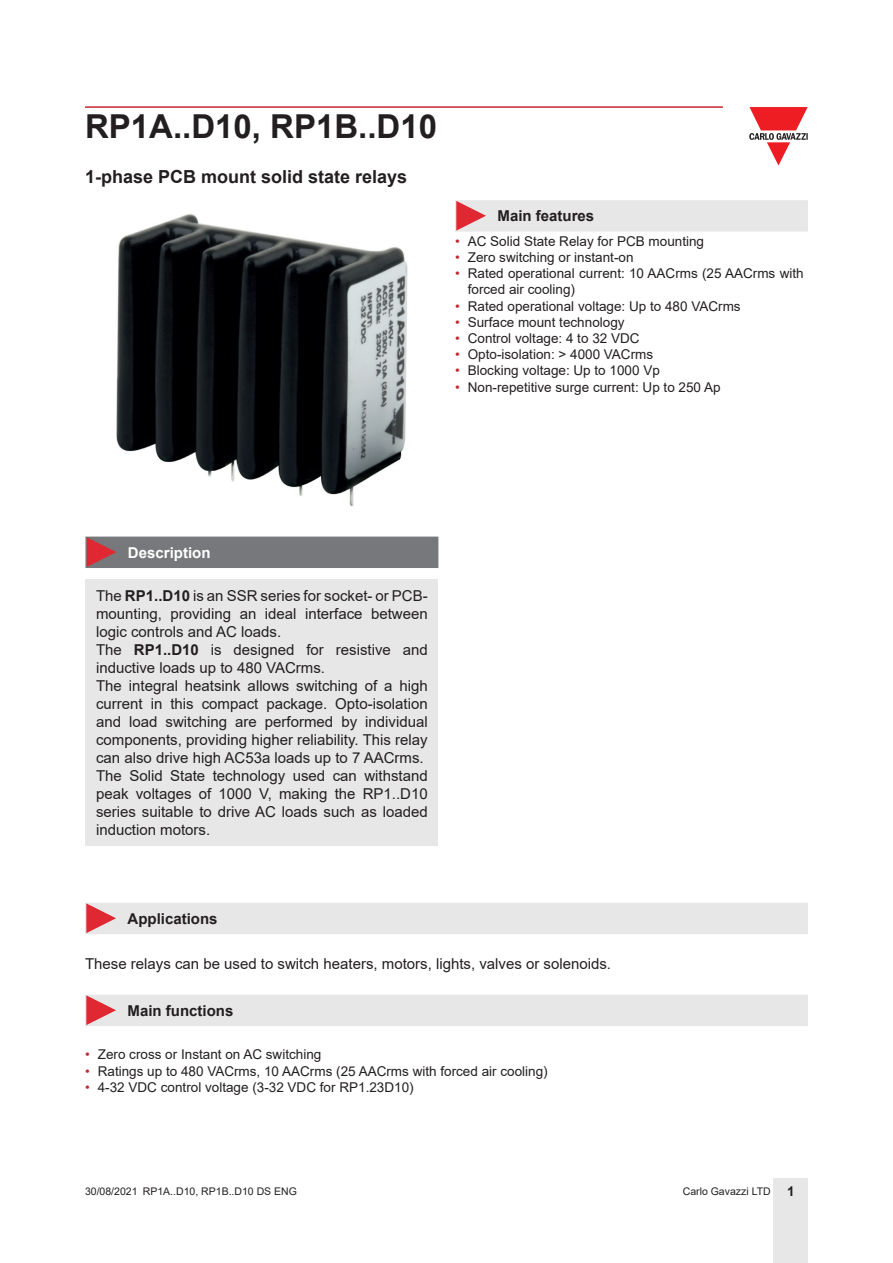
<style>
.page{position:relative;width:893px;height:1263px;background:#fff}
.page>*{position:absolute;margin:0;border:0;box-sizing:border-box;transform-origin:0 0}
.t1{font:700 33px "Arial";color:#231f20}
.Titolo02{font:700 18px "Arial";color:#231f20}
.Testo{font:15px/18px "Arial";color:#231f20;text-align:justify}
.Titolo03{font:700 15px "Arial";color:#231f20}
.Titolo04{font:700 15px "Arial";color:#fff}
.t2{font:13.5px/16.2px "Arial";color:#231f20}
.t3{font:10.5px "Arial";color:#231f20}
.s1{color:#c42633}
.s2{font-weight:700}
.s3{font-weight:700;font-size:13.5px}
</style>
<div class="page">
<hr style="left:85px;top:106px;width:638px;height:2px;background:#c42633">
<div style="left:774px;top:1178px;width:34px;height:85px;background:#e7e7e8"></div>
<svg style="left:749px;top:107px;width:59px;height:59px"></svg>
<div style="left:85px;top:580px;width:353px;height:266px;background:#e7e7e8"></div>
<img style="left:116px;top:214px;width:292px;height:293px">
<div style="left:85px;top:537px;width:353px;height:31px;background:#77787b"></div>
<div style="left:455px;top:200px;width:353px;height:32px;background:#e7e7e8"></div>
<div style="left:85px;top:903px;width:723px;height:31px;background:#e7e7e8"></div>
<div style="left:85px;top:995px;width:723px;height:31px;background:#e7e7e8"></div>
<h1 class="t1" style="left:85px;top:103px;width:354px">RP1A..D10, RP1B..D10</h1>
<p class="Titolo02" style="left:85px;top:164px;width:324px">1-phase PCB mount solid state relays</p>
<p class="Titolo03" style="left:497px;top:206px;width:98px">Main features</p>
<p class="t2" style="left:455px;top:233px;width:251px"><span class="s1">•</span> AC Solid State Relay for PCB mounting</p>
<p class="t2" style="left:455px;top:249px;width:180px"><span class="s1">•</span> Zero switching or instant-on</p>
<p class="t2" style="left:468px;top:265px;width:337px;text-indent:-13px"><span class="s1">•</span> Rated operational current: 10 AACrms (25 AACrms with forced air cooling)</p>
<p class="t2" style="left:455px;top:298px;width:287px"><span class="s1">•</span> Rated operational voltage: Up to 480 VACrms</p>
<p class="t2" style="left:455px;top:314px;width:171px"><span class="s1">•</span> Surface mount technology</p>
<p class="t2" style="left:455px;top:330px;width:186px"><span class="s1">•</span> Control voltage: 4 to 32 VDC</p>
<p class="t2" style="left:455px;top:346px;width:200px"><span class="s1">•</span> Opto-isolation: &gt; 4000 VACrms</p>
<p class="t2" style="left:455px;top:362px;width:206px"><span class="s1">•</span> Blocking voltage: Up to 1000 Vp</p>
<p class="t2" style="left:455px;top:379px;width:267px"><span class="s1">•</span> Non-repetitive surge current: Up to 250 Ap</p>
<p class="Titolo04" style="left:128px;top:542px;width:84px">Description</p>
<p class="Testo" style="left:96px;top:587px;width:333px">The <span class="s2">RP1..D10</span> is an SSR series for socket- or PCB&shy;mounting, providing an ideal interface between logic controls and AC loads.</p>
<p class="Testo" style="left:96px;top:641px;width:333px">The <span class="s2">RP1..D10</span> is designed for resistive and inductive loads up to 480 VACrms.</p>
<p class="Testo" style="left:96px;top:677px;width:333px">The integral heatsink allows switching of a high current in this compact package. Opto-isolation and load switching are performed by individual components, providing higher reliability. This relay can also drive high AC53a loads up to 7 AACrms.</p>
<p class="Testo" style="left:96px;top:767px;width:333px">The Solid State technology used can withstand peak voltages of 1000 V, making the RP1..D10 series suitable to drive AC loads such as loaded induction motors.</p>
<p class="Titolo03" style="left:128px;top:908px;width:92px">Applications</p>
<p class="Testo" style="left:85px;top:955px;width:528px">These relays can be used to switch heaters, motors, lights, valves or solenoids.</p>
<p class="Titolo03" style="left:128px;top:1000px;width:107px">Main functions</p>
<p class="t2" style="left:85px;top:1046px;width:238px"><span class="s1">•</span> Zero cross or Instant on AC switching</p>
<p class="t2" style="left:85px;top:1062px;width:464px"><span class="s1">•</span> Ratings up to 480 VACrms, 10 AACrms (25 AACrms with forced air cooling)</p>
<p class="t2" style="left:85px;top:1079px;width:330px"><span class="s1">•</span> 4-32 VDC control voltage (3-32 VDC for RP1.23D10)</p>
<p class="t3" style="left:85px;top:1183px;width:213px">30/08/2021 RP1A..D10, RP1B..D10 DS ENG</p>
<p class="t3" style="left:683px;top:1183px;width:113px">Carlo Gavazzi LTD <span class="s3">1</span></p>
</div>
